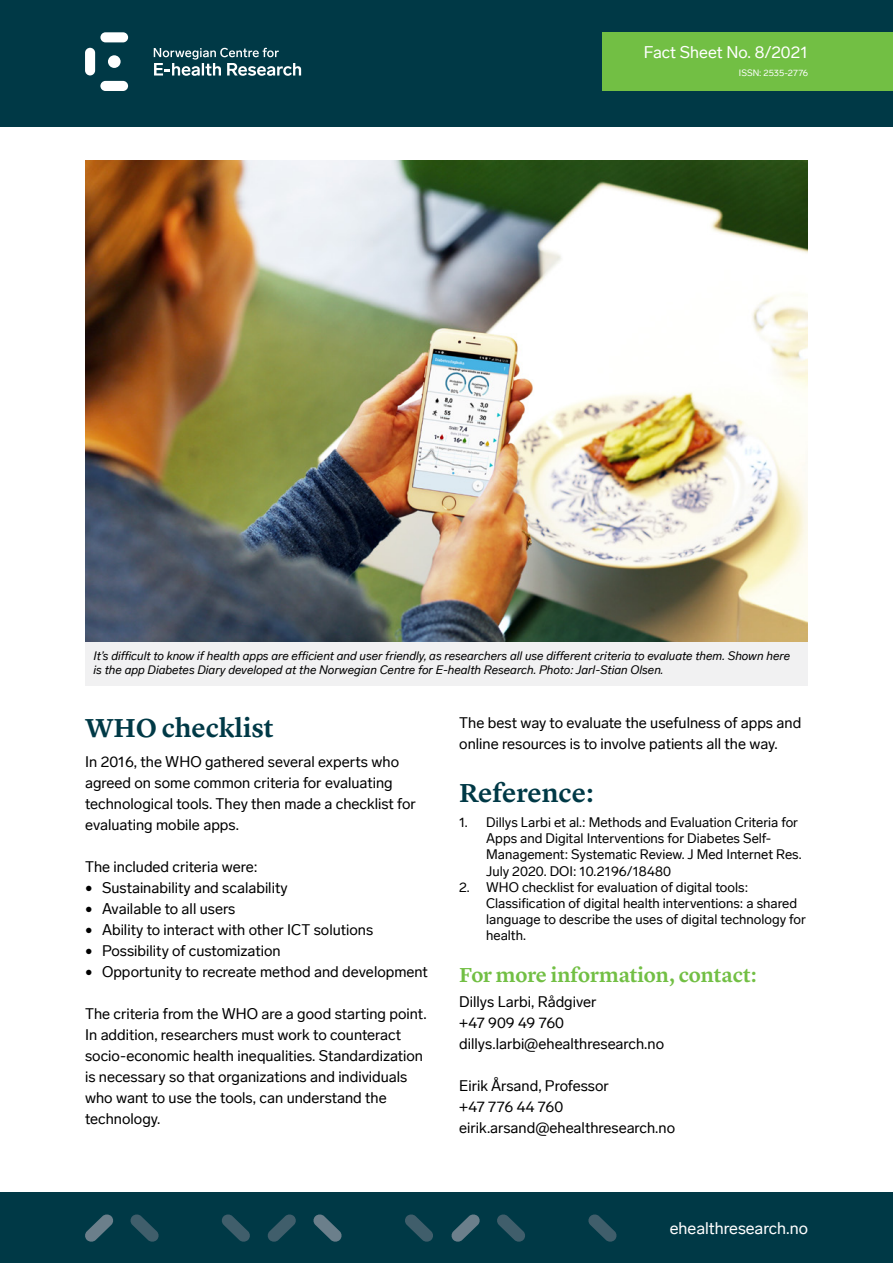
<style>
.page{position:relative;width:893px;height:1263px;background:#fff}
.page>*{position:absolute;margin:0;border:0;box-sizing:border-box;transform-origin:0 0}
.t1{font:600 27px "Lyon Text";letter-spacing:-.005em;color:#003946}
.t2{font:600 21px "Lyon Text";letter-spacing:-.005em;color:#72bf44}
.t3{font:16.5px "Lab Grotesque";color:#fff}
.t4{font:15px/21px "Lab Grotesque";color:#000}
.t5{font:13.5px/16.2px "Lab Grotesque";color:#000}
.t6{font:italic 12px/14.4px "Lab Grotesque";color:#000}
.t7{font:9px "Lab Grotesque";color:#fff}
</style>
<div class="page">
<div style="left:0;top:1193px;width:893px;height:70px;background:#003946"></div>
<svg style="left:405px;top:1214px;width:28px;height:28px"></svg>
<svg style="left:313px;top:1214px;width:29px;height:28px"></svg>
<svg style="left:130px;top:1214px;width:29px;height:28px"></svg>
<svg style="left:222px;top:1214px;width:28px;height:28px"></svg>
<svg style="left:267px;top:1214px;width:29px;height:28px"></svg>
<svg style="left:85px;top:1214px;width:28px;height:28px"></svg>
<svg style="left:497px;top:1214px;width:28px;height:28px"></svg>
<svg style="left:451px;top:1214px;width:29px;height:28px"></svg>
<svg style="left:588px;top:1214px;width:29px;height:28px"></svg>
<div style="left:0;top:0;width:893px;height:126px;background:#003946"></div>
<div style="left:100px;top:32px;width:28px;height:10px;background:#fff;border-radius:5px"></div>
<div style="left:108px;top:55px;width:13px;height:13px;background:#fff;border-radius:50%"></div>
<div style="left:100px;top:81px;width:28px;height:10px;background:#fff;border-radius:5px"></div>
<div style="left:85px;top:48px;width:10px;height:27px;background:#fff;border-radius:5px"></div>
<svg style="left:154px;top:48px;width:147px;height:28px"></svg>
<div style="left:602px;top:32px;width:291px;height:59px;background:#72bf44"></div>
<img style="left:85px;top:160px;width:723px;height:482px">
<div style="left:85px;top:642px;width:723px;height:44px;background:#f1f1f2"></div>
<p class="t3" style="left:644px;top:43px;width:166px">Fact Sheet No. 8/2021</p>
<p class="t7" style="left:739px;top:67px;width:71px">ISSN: 2535-2776</p>
<p class="t6" style="left:94px;top:648px;width:698px">It’s difficult to know if health apps are efficient and user friendly, as researchers all use different criteria to evaluate them. Shown here is the app Diabetes Diary developed at the Norwegian Centre for E-health Research. Photo: Jarl-Stian Olsen.</p>
<h1 class="t1" style="left:85px;top:707px;width:190px">WHO checklist</h1>
<p class="t4" style="left:85px;top:751px;width:332px">In 2016, the WHO gathered several experts who agreed on some common criteria for evaluating technological tools. They then made a checklist for evaluating mobile apps.</p>
<p class="t4" style="left:85px;top:856px;width:174px">The included criteria were:</p>
<p class="t4" style="left:85px;top:877px;width:204px">• Sustainability and scalability</p>
<p class="t4" style="left:85px;top:898px;width:152px">• Available to all users</p>
<p class="t4" style="left:85px;top:919px;width:290px">• Ability to interact with other ICT solutions</p>
<p class="t4" style="left:85px;top:940px;width:197px">• Possibility of customization</p>
<p class="t4" style="left:85px;top:961px;width:344px">• Opportunity to recreate method and development</p>
<p class="t4" style="left:85px;top:1003px;width:343px">The criteria from the WHO are a good starting point.<br>In addition, researchers must work to counteract socio-economic health inequalities. Standardization is necessary so that organizations and individuals who want to use the tools, can understand the technology.</p>
<p class="t4" style="left:459px;top:712px;width:344px">The best way to evaluate the usefulness of apps and online resources is to involve patients all the way.</p>
<h1 class="t1" style="left:459px;top:772px;width:136px">Reference:</h1>
<p class="t5" style="left:486px;top:814px;width:317px;text-indent:-27px">1. Dillys Larbi et al.: Methods and Evaluation Criteria for Apps and Digital Interventions for Diabetes Self-Management: Systematic Review. J Med Internet Res.<br>July 2020. DOI: 10.2196/18480</p>
<p class="t5" style="left:486px;top:879px;width:321px;text-indent:-27px">2. WHO checklist for evaluation of digital tools:<br>Classification of digital health interventions: a shared language to describe the uses of digital technology for health.</p>
<h2 class="t2" style="left:459px;top:958px;width:299px">For more information, contact:</h2>
<p class="t4" style="left:459px;top:991px;width:206px">Dillys Larbi, Rådgiver<br>+47 909 49 760 dillys.larbi@ehealthresearch.no</p>
<p class="t4" style="left:459px;top:1075px;width:217px">Eirik Årsand, Professor<br>+47 776 44 760 eirik.arsand@ehealthresearch.no</p>
<p class="t3" style="left:670px;top:1219px;width:140px">ehealthresearch.no</p>
</div>
